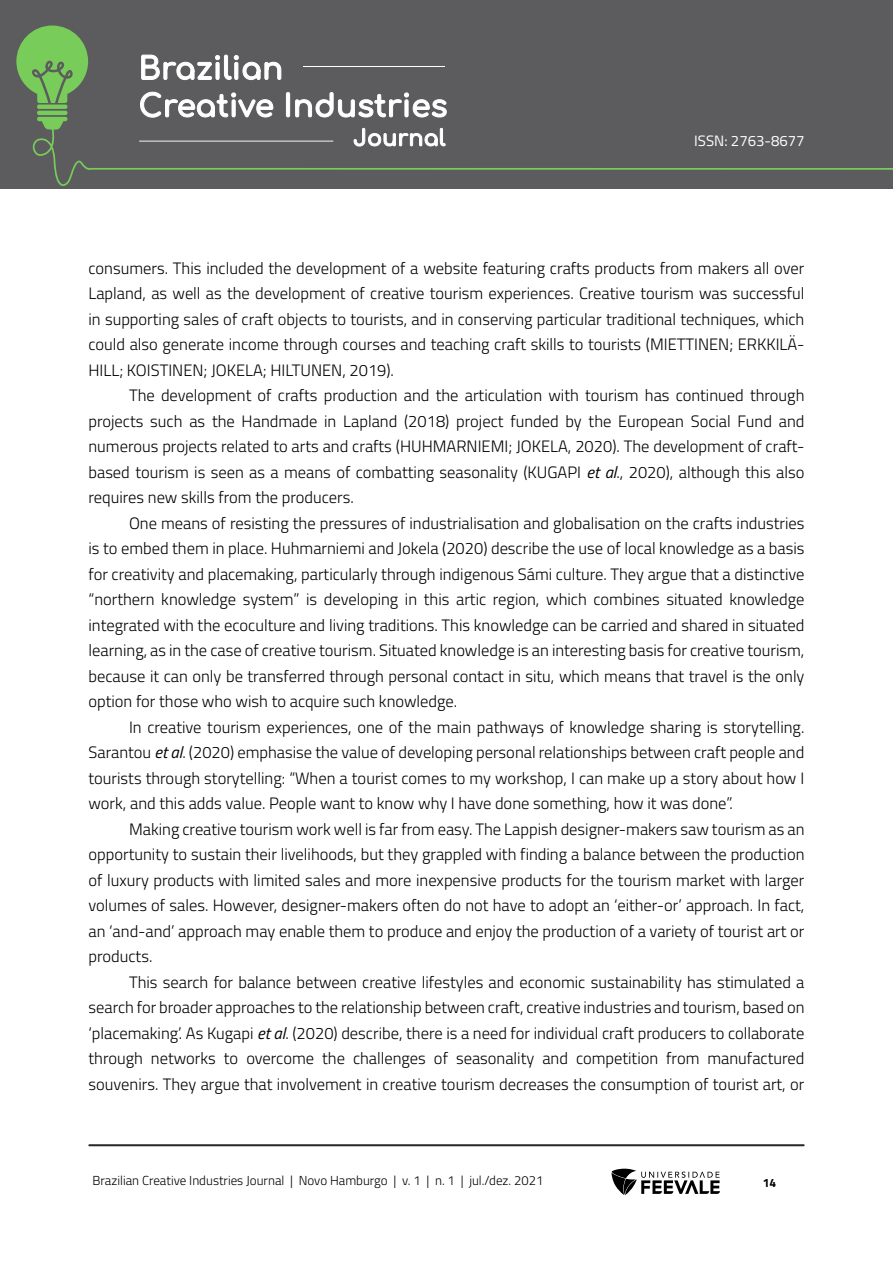
<style>
.page{position:relative;width:893px;height:1263px;background:#fff}
.page>*{position:absolute;margin:0;border:0;box-sizing:border-box;transform-origin:0 0}
.Corpo_de_texto{font:300 16.5px/25.5px "Titillium Web";color:#000;text-align:justify}
.t1{font:15px "Titillium Web";color:#fff}
.t2{font:300 13.05px "Titillium Web";color:#000}
.t3{font:700 12px "Titillium Web";color:#000}
.s1{font-weight:400;font-style:italic}
</style>
<div class="page">
<div style="left:0;top:0;width:893px;height:188px;background:#5c5c5e"></div>
<hr style="left:37px;top:111px;width:30px;height:4px;background:#78cc59;border-radius:2px">
<svg style="left:37px;top:117px;width:30px;height:11px"></svg>
<hr style="left:37px;top:105px;width:30px;height:4px;background:#78cc59;border-radius:2px">
<svg style="left:16px;top:26px;width:72px;height:77px"></svg>
<svg style="left:32px;top:128px;width:861px;height:58px"></svg>
<hr style="left:89px;top:1144px;width:715px;height:2px;background:#282828">
<svg style="left:611px;top:1169px;width:109px;height:26px"></svg>
<svg style="left:141px;top:54px;width:141px;height:26px"></svg>
<svg style="left:140px;top:91px;width:134px;height:27px"></svg>
<svg style="left:285px;top:92px;width:162px;height:26px"></svg>
<svg style="left:353px;top:127px;width:93px;height:20px"></svg>
<hr style="left:303px;top:66px;width:142px;height:1px;background:#fff">
<hr style="left:139px;top:141px;width:194px;height:1px;background:#fff">
<p class="t1" style="left:694px;top:130px;width:112px">ISSN: 2763-8677</p>
<p class="Corpo_de_texto" style="left:88px;top:254px;width:717px">consumers. This included the development of a website featuring crafts products from makers all over Lapland, as well as the development of creative tourism experiences. Creative tourism was successful in supporting sales of craft objects to tourists, and in conserving particular traditional techniques, which could also generate income through courses and teaching craft skills to tourists (MIETTINEN; ERKKILÄ-HILL; KOISTINEN; JOKELA; HILTUNEN, 2019).</p>
<p class="Corpo_de_texto" style="left:88px;top:382px;width:717px;text-indent:40px">The development of crafts production and the articulation with tourism has continued through projects such as the Handmade in Lapland (2018) project funded by the European Social Fund and numerous projects related to arts and crafts (HUHMARNIEMI; JOKELA, 2020). The development of craft&shy;based tourism is seen as a means of combatting seasonality (KUGAPI <span class="s1">et al</span>., 2020), although this also requires new skills from the producers.</p>
<p class="Corpo_de_texto" style="left:88px;top:509px;width:717px;text-indent:40px">One means of resisting the pressures of industrialisation and globalisation on the crafts industries is to embed them in place. Huhmarniemi and Jokela (2020) describe the use of local knowledge as a basis for creativity and placemaking, particularly through indigenous Sámi culture. They argue that a distinctive “northern knowledge system” is developing in this artic region, which combines situated knowledge integrated with the ecoculture and living traditions. This knowledge can be carried and shared in situated learning, as in the case of creative tourism. Situated knowledge is an interesting basis for creative tourism, because it can only be transferred through personal contact in situ, which means that travel is the only option for those who wish to acquire such knowledge.</p>
<p class="Corpo_de_texto" style="left:88px;top:713px;width:717px;text-indent:40px">In creative tourism experiences, one of the main pathways of knowledge sharing is storytelling.<br>Sarantou <span class="s1">et al</span>. (2020) emphasise the value of developing personal relationships between craft people and tourists through storytelling: “When a tourist comes to my workshop, I can make up a story about how I work, and this adds value. People want to know why I have done something, how it was done”.</p>
<p class="Corpo_de_texto" style="left:88px;top:815px;width:717px;text-indent:40px">Making creative tourism work well is far from easy. The Lappish designer-makers saw tourism as an opportunity to sustain their livelihoods, but they grappled with finding a balance between the production of luxury products with limited sales and more inexpensive products for the tourism market with larger volumes of sales. However, designer-makers often do not have to adopt an ‘either-or’ approach. In fact, an ‘and-and’ approach may enable them to produce and enjoy the production of a variety of tourist art or products.</p>
<p class="Corpo_de_texto" style="left:88px;top:968px;width:717px;text-indent:40px">This search for balance between creative lifestyles and economic sustainability has stimulated a search for broader approaches to the relationship between craft, creative industries and tourism, based on ‘placemaking’. As Kugapi <span class="s1">et al</span>. (2020) describe, there is a need for individual craft producers to collaborate through networks to overcome the challenges of seasonality and competition from manufactured souvenirs. They argue that involvement in creative tourism decreases the consumption of tourist art, or</p>
<p class="t2" style="left:92px;top:1171px;width:452px">Brazilian Creative Industries Journal | Novo Hamburgo | v. 1 | n. 1 | jul./dez. 2021</p>
<p class="t3" style="left:763px;top:1174px;width:15px">14</p>
</div>
